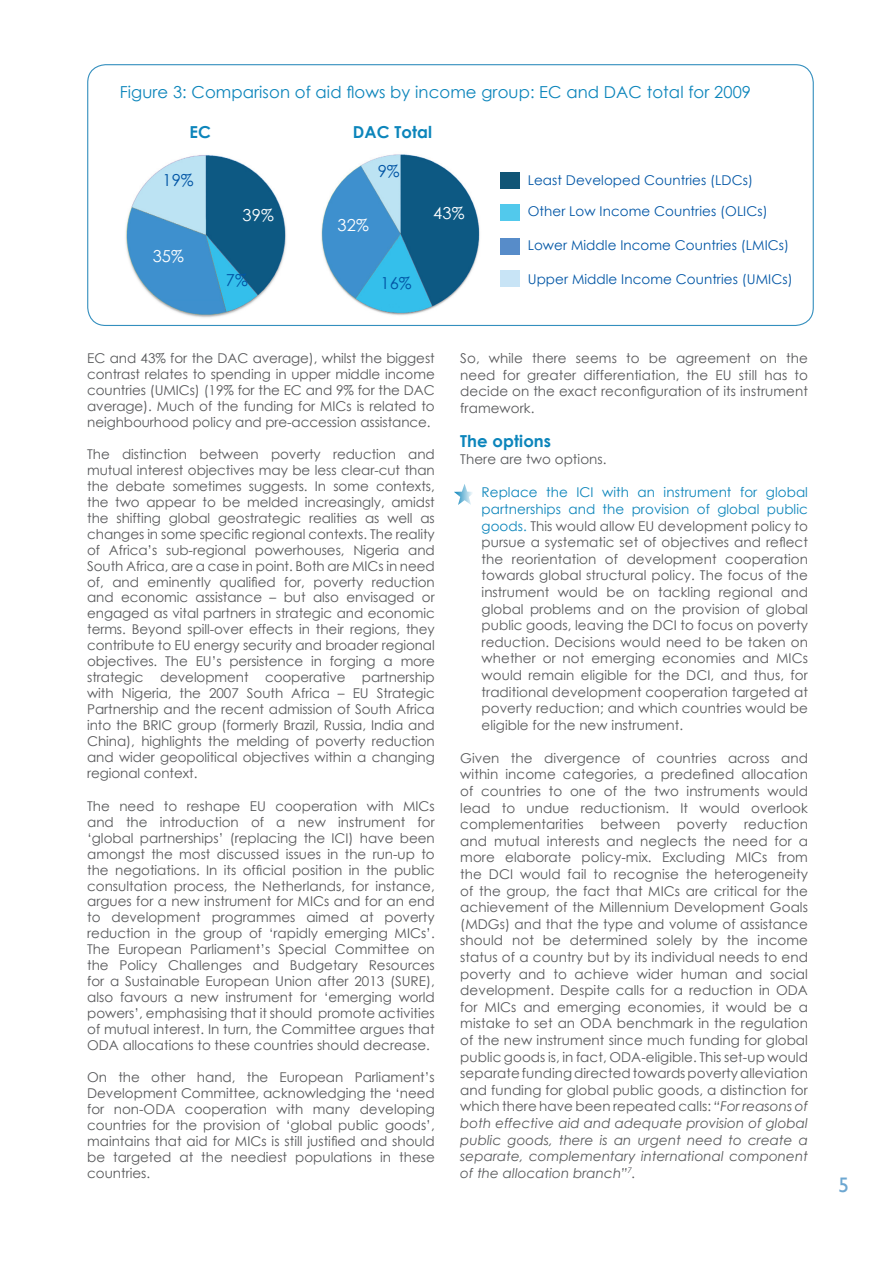
<style>
.page{position:relative;width:893px;height:1263px;background:#fff}
.page>*{position:absolute;margin:0;border:0;box-sizing:border-box;transform-origin:0 0}
.t1{font:21px "Gill Sans";color:#6da7d1}
.t2{font:16.5px "Century Gothic";letter-spacing:.005em;color:#0c85bb}
.t3{font:700 16.5px "Century Gothic";letter-spacing:.005em;color:#0c85bb}
.t4{font:16.5px "Century Gothic";letter-spacing:.005em;color:#fff}
.t5{font:16.5px "Century Gothic";color:#0155a5}
.t6{font:13.5px/15.9px "Century Gothic";color:#57585a;text-align:justify}
.t7{font:13.5px "Century Gothic";letter-spacing:.005em;color:#0155a5}
.s1{color:#0c85bb}
.s2{font-style:italic}
</style>
<div class="page">
<img style="left:126px;top:155px;width:160px;height:163px">
<div style="left:500px;top:172px;width:20px;height:17px;background:#105576"></div>
<div style="left:500px;top:204px;width:20px;height:17px;background:#52c9ec"></div>
<div style="left:500px;top:238px;width:20px;height:17px;background:#578cc9"></div>
<div style="left:500px;top:270px;width:20px;height:17px;background:#c8e4f6"></div>
<img style="left:321px;top:154px;width:159px;height:161px">
<svg style="left:454px;top:484px;width:18px;height:21px"></svg>
<p class="t2" style="left:120px;top:80px;width:633px">Figure 3: Comparison of aid flows by income group: EC and DAC total for 2009</p>
<p class="t3" style="left:190px;top:120px;width:23px">EC</p>
<p class="t5" style="left:162px;top:168px;width:33px">19%</p>
<p class="t4" style="left:153px;top:245px;width:33px">35%</p>
<p class="t4" style="left:243px;top:203px;width:33px">39%</p>
<p class="t5" style="left:226px;top:268px;width:24px">7%</p>
<p class="t3" style="left:353px;top:119px;width:81px">DAC Total</p>
<p class="t5" style="left:378px;top:160px;width:24px">9%</p>
<p class="t4" style="left:338px;top:214px;width:33px">32%</p>
<p class="t5" style="left:380px;top:271px;width:33px">16%</p>
<p class="t4" style="left:433px;top:201px;width:33px">43%</p>
<p class="t7" style="left:528px;top:171px;width:227px">Least Developed Countries (LDCs)</p>
<p class="t7" style="left:528px;top:202px;width:241px">Other Low Income Countries (OLICs)</p>
<p class="t7" style="left:528px;top:235px;width:263px">Lower Middle Income Countries (LMICs)</p>
<p class="t7" style="left:528px;top:269px;width:266px">Upper Middle Income Countries (UMICs)</p>
<p class="t6" style="left:87px;top:350px;width:349px">EC and 43% for the DAC average), whilst the biggest contrast relates to spending in upper middle income countries (UMICs) (19% for the EC and 9% for the DAC average). Much of the funding for MICs is related to neighbourhood policy and pre-accession assistance.</p>
<p class="t6" style="left:87px;top:446px;width:349px">The distinction between poverty reduction and mutual interest objectives may be less clear-cut than the debate sometimes suggests. In some contexts, the two appear to be melded increasingly, amidst the shifting global geostrategic realities as well as changes in some specific regional contexts. The reality of Africa’s sub-regional powerhouses, Nigeria and South Africa, are a case in point. Both are MICs in need of, and eminently qualified for, poverty reduction and economic assistance – but also envisaged or engaged as vital partners in strategic and economic terms. Beyond spill-over effects in their regions, they contribute to EU energy security and broader regional objectives. The EU’s persistence in forging a more strategic development cooperative partnership with Nigeria, the 2007 South Africa – EU Strategic Partnership and the recent admission of South Africa into the BRIC group (formerly Brazil, Russia, India and China), highlights the melding of poverty reduction and wider geopolitical objectives within a changing regional context.</p>
<p class="t6" style="left:87px;top:798px;width:349px">The need to reshape EU cooperation with MICs and the introduction of a new instrument for ‘global partnerships’ (replacing the ICI) have been amongst the most discussed issues in the run-up to the negotiations. In its official position in the public consultation process, the Netherlands, for instance, argues for a new instrument for MICs and for an end to development programmes aimed at poverty reduction in the group of ‘rapidly emerging MICs’.<br>The European Parliament’s Special Committee on the Policy Challenges and Budgetary Resources for a Sustainable European Union after 2013 (SURE), also favours a new instrument for ‘emerging world powers’, emphasising that it should promote activities of mutual interest. In turn, the Committee argues that ODA allocations to these countries should decrease.</p>
<p class="t6" style="left:87px;top:1069px;width:349px">On the other hand, the European Parliament’s Development Committee, acknowledging the ‘need for non-ODA cooperation with many developing countries for the provision of ‘global public goods’, maintains that aid for MICs is still justified and should be targeted at the neediest populations in these countries.</p>
<p class="t6" style="left:460px;top:349px;width:349px;line-height:16.6px">So, while there seems to be agreement on the need for greater differentiation, the EU still has to decide on the exact reconfiguration of its instrument framework.</p>
<p class="t3" style="left:460px;top:428px;width:92px">The options</p>
<p class="t6" style="left:460px;top:451px;width:148px">There are two options.</p>
<p class="t6" style="left:482px;top:484px;width:328px;line-height:16.6px"><span class="s1">Replace the ICI with an instrument for global partnerships and the provision of global public goods.</span> This would allow EU development policy to pursue a systematic set of objectives and reflect the reorientation of development cooperation towards global structural policy. The focus of the instrument would be on tackling regional and global problems and on the provision of global public goods, leaving the DCI to focus on poverty reduction. Decisions would need to be taken on whether or not emerging economies and MICs would remain eligible for the DCI, and thus, for traditional development cooperation targeted at poverty reduction; and which countries would be eligible for the new instrument.</p>
<p class="t6" style="left:460px;top:749px;width:349px;line-height:16.6px">Given the divergence of countries across and within income categories, a predefined allocation of countries to one of the two instruments would lead to undue reductionism. It would overlook complementarities between poverty reduction and mutual interests and neglects the need for a more elaborate policy-mix. Excluding MICs from the DCI would fail to recognise the heterogeneity of the group, the fact that MICs are critical for the achievement of the Millennium Development Goals (MDGs) and that the type and volume of assistance should not be determined solely by the income status of a country but by its individual needs to end poverty and to achieve wider human and social development. Despite calls for a reduction in ODA for MICs and emerging economies, it would be a mistake to set an ODA benchmark in the regulation of the new instrument since much funding for global public goods is, in fact, ODA-eligible. This set-up would separate funding directed towards poverty alleviation and funding for global public goods, a distinction for which there have been repeated calls: <span class="s2">“For reasons of both effective aid and adequate provision of global public goods, there is an urgent need to create a separate, complementary international component of the allocation branch”</span><sup>7</sup><span class="s2">.</span></p>
<h1 class="t1" style="left:838px;top:1173px;width:12px">5</h1>
</div>
